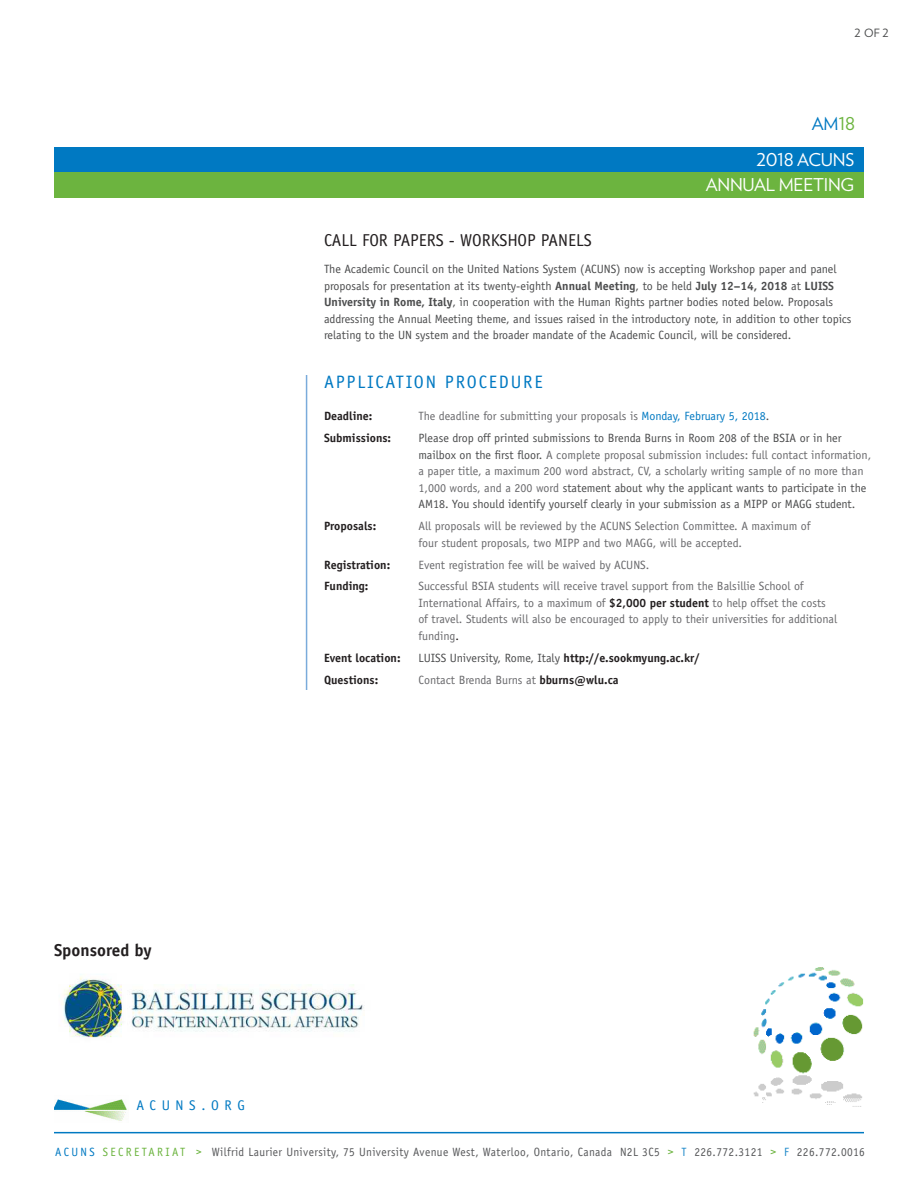
<style>
.page{position:relative;width:918px;height:1188px;background:#fff}
.page>*{position:absolute;margin:0;border:0;box-sizing:border-box;transform-origin:0 0}
.caps_heading{font:18px "Officina Sans Std";letter-spacing:.1em;color:#0079c2}
.t1{font:17.7px/24.8px "Verlag";letter-spacing:-.015em;color:#fff;text-align:right}
._7_-_SWIOS14_indicat{font:17.7px "Verlag";color:#0079c2}
._3_-_caps_subheading{font:17.25px "Officina Sans Std";color:#231f20}
._3_-_caps_subheading-2{font:700 17.25px "Officina Sans Std";color:#231f20}
.t2{font:14.1px "Officina Sans Std";letter-spacing:.4em;color:#0079c2}
._4_-_body_copy{font:12px/16.5px "Officina Sans Std";color:#4b4c4d}
._4_-_body_copy-2{font:12px/16.5px "Officina Sans Std";color:#69696c}
.t3{font:12px "Officina Sans Std";letter-spacing:.035em;color:#57585a;scale:.95 1}
._4_-_body_copy-3{font:700 12px "Officina Sans Std";color:#231f20}
._4_-_body_copy-4{font:11.4px "Verlag";color:#4b4c4d}
.s1{color:#6cb43f}
.s2{font-weight:700}
.s3{color:#0079c2}
.s4{color:#4b4c4d}
.s5{color:#69696c}
.s6{font-weight:700;color:#231f20}
.s7{color:#231f20}
.s8{color:#1e89ca}
</style>
<div class="page">
<hr style="left:54px;top:1132px;width:810px;height:1px;background:#0079c2">
<img style="left:54px;top:1099px;width:73px;height:22px">
<div style="left:54px;top:147px;width:810px;height:25px;background:#0079c2"></div>
<div style="left:54px;top:172px;width:810px;height:26px;background:#6cb43f"></div>
<img style="left:753px;top:967px;width:111px;height:140px">
<hr style="left:306px;top:375px;width:1px;height:315px;background:#7aabdb">
<img style="left:61px;top:974px;width:303px;height:64px">
<p class="_4_-_body_copy-4" style="left:854px;top:25px;width:36px">2 OF 2</p>
<p class="_7_-_SWIOS14_indicat" style="left:812px;top:110px;width:45px">AM<span class="s1">18</span></p>
<p class="t1" style="left:706px;top:146px;width:150px">2018 ACUNS<br>ANNUAL MEETING</p>
<p class="_3_-_caps_subheading" style="left:324px;top:230px;width:269px">CALL FOR PAPERS - WORKSHOP PANELS</p>
<p class="_4_-_body_copy" style="left:324px;top:261px;width:529px">The Academic Council on the United Nations System (ACUNS) now is accepting Workshop paper and panel proposals for presentation at its twenty-eighth <span class="s2">Annual Meeting</span>, to be held <span class="s2">July 12–14, 2018</span> at <span class="s2">LUISS University in Rome, Italy</span>, in cooperation with the Human Rights partner bodies noted below. Proposals addressing the Annual Meeting theme, and issues raised in the introductory note, in addition to other topics relating to the UN system and the broader mandate of the Academic Council, will be considered.</p>
<p class="caps_heading" style="left:324px;top:371px;width:220px">APPLICATION PROCEDURE</p>
<p class="_4_-_body_copy-3" style="left:324px;top:409px;width:50px">Deadline:</p>
<p class="_4_-_body_copy-2" style="left:418px;top:408px;width:352px">The deadline for submitting your proposals is <span class="s3">Monday, February 5, 2018</span><span class="s4">.</span></p>
<p class="_4_-_body_copy-3" style="left:324px;top:431px;width:69px">Submissions:</p>
<p class="_4_-_body_copy" style="left:418px;top:430px;width:454px">Please drop off printed submissions to Brenda Burns in Room 208 of the BSIA or in her mailbox on the first floor. <span class="s5">A complete proposal submission includes: full contact information, a paper title, a maximum 200 word abstract, CV, a scholarly writing sample of no more than 1,000 words, and a 200 word</span> statement about why the applicant wants to participate in the AM18. You should identify yourself clearly in your submission as a MIPP or MAGG student.</p>
<p class="_4_-_body_copy-3" style="left:324px;top:519px;width:54px">Proposals:</p>
<p class="_4_-_body_copy-2" style="left:418px;top:518px;width:394px">All proposals will be reviewed by the ACUNS Selection Committee. A maximum of four student proposals, two MIPP and two MAGG, will be accepted.</p>
<p class="_4_-_body_copy-3" style="left:324px;top:557px;width:68px">Registration:</p>
<p class="_4_-_body_copy-2" style="left:418px;top:556px;width:232px">Event registration fee will be waived by ACUNS.</p>
<p class="_4_-_body_copy-3" style="left:324px;top:579px;width:46px">Funding:</p>
<p class="_4_-_body_copy-2" style="left:418px;top:578px;width:420px">Successful BSIA students will receive travel support from the Balsillie School of International Affairs, to a maximum of <span class="s6">$2,000 per student</span> to help offset the costs of travel. Students will also be encouraged to apply to their universities for additional funding<span class="s7">.</span></p>
<p class="_4_-_body_copy-3" style="left:324px;top:650px;width:78px">Event location:</p>
<p class="_4_-_body_copy" style="left:418px;top:650px;width:283px">LUISS University, Rome, Italy <span class="s6">http://e.sookmyung.ac.kr/</span></p>
<p class="_4_-_body_copy-3" style="left:324px;top:672px;width:56px">Questions:</p>
<p class="_4_-_body_copy-2" style="left:418px;top:671px;width:202px">Contact Brenda Burns at <span class="s6">bburns@wlu.ca</span></p>
<p class="_3_-_caps_subheading-2" style="left:54px;top:939px;width:99px">Sponsored by</p>
<p class="t2" style="left:136px;top:1097px;width:110px">ACUNS.ORG</p>
<p class="t3" style="left:55px;top:1145px;width:854px"><span class="s3">A C U N S</span> <span class="s1">S E C R E TA R I AT &gt;</span> Wilfrid Laurier University, 75 University Avenue West, Waterloo, Ontario, Canada N2L 3C5 <span class="s1">&gt;</span> <span class="s8">T</span> 226.772.3121 <span class="s1">&gt;</span> <span class="s8">F</span> 226.772.0016</p>
</div>
